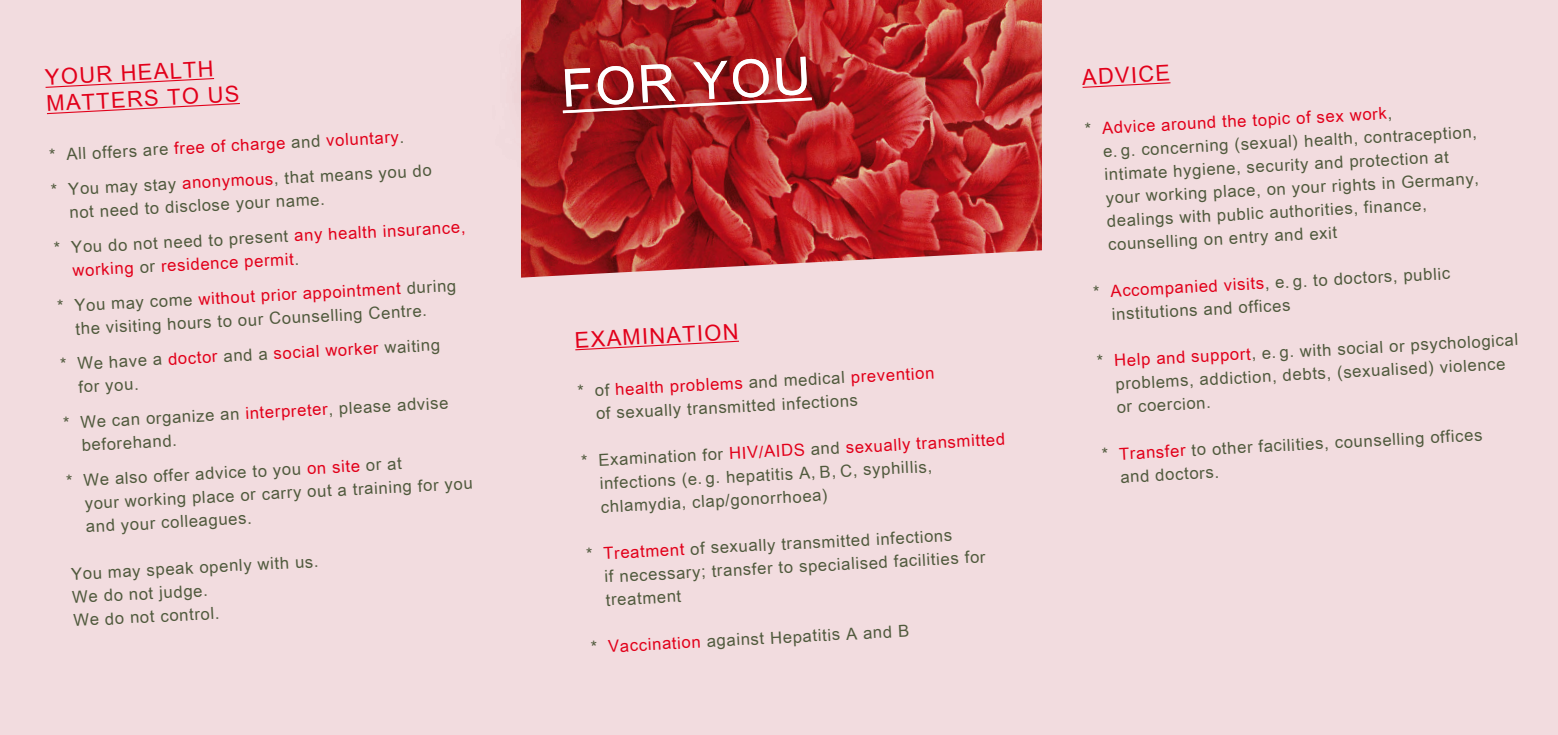
<style>
.page{position:relative;width:1558px;height:735px;background:#fff}
.page>*{position:absolute;margin:0;border:0;box-sizing:border-box;transform-origin:0 0}
.t1{font:51.98px "Arial Unicode MS";color:#fff}
.t2{font:21.88px "Arial Unicode MS";color:#e2001a}
.t3{font:16.62px/23.3px "Arial Unicode MS";color:#505a3d}
.t4{font:16.62px/23.3px "Arial Unicode MS";color:#e2001a}
.s1{color:#505a3d}
.s2{color:#e2001a}
</style>
<div class="page">
<div style="left:0;top:0;width:1558px;height:734px;background:#f2dcdf"></div>
<img style="left:521px;top:0;width:521px;height:277px">
<svg style="left:45px;top:78px;width:170px;height:10px"></svg>
<svg style="left:47px;top:103px;width:193px;height:12px"></svg>
<svg style="left:1082px;top:82px;width:89px;height:6px"></svg>
<svg style="left:575px;top:340px;width:164px;height:11px"></svg>
<svg style="left:520px;top:0;width:361px;height:187px"></svg>
<svg style="left:560px;top:96px;width:254px;height:19px"></svg>
<p class="t2" style="left:44px;top:62px;width:170px;rotate:-3deg">YOUR HEALTH</p>
<p class="t2" style="left:46px;top:88px;width:195px;rotate:-3deg">MATTERS TO US</p>
<p class="t4" style="left:48px;top:143px;width:357px;rotate:-3deg"><span class="s1">* All offers are</span> free of charge <span class="s1">and</span> voluntary<span class="s1">.</span></p>
<p class="t3" style="left:68px;top:177px;width:365px;text-indent:-17px;rotate:-3deg">* You may stay <span class="s2">anonymous</span>, that means you do not need to disclose your name.</p>
<p class="t4" style="left:71px;top:235px;width:396px;text-indent:-17px;rotate:-3deg"><span class="s1">* You do not need to present</span> any health insurance, working <span class="s1">or</span> residence permit<span class="s1">.</span></p>
<p class="t3" style="left:74px;top:293px;width:384px;text-indent:-17px;rotate:-3deg">* You may come <span class="s2">without prior appointment</span> during the visiting hours to our Counselling Centre.</p>
<p class="t3" style="left:77px;top:351px;width:365px;text-indent:-17px;rotate:-3deg">* We have a <span class="s2">doctor</span> and a <span class="s2">social worker</span> waiting for you.</p>
<p class="t3" style="left:80px;top:409px;width:370px;text-indent:-17px;rotate:-3deg">* We can organize an <span class="s2">interpreter</span>, please advise beforehand.</p>
<p class="t3" style="left:83px;top:467px;width:390px;text-indent:-17px;rotate:-3deg">* We also offer advice to you <span class="s2">on site</span> or at<br>your working place or carry out a training for you and your colleagues.</p>
<p class="t3" style="left:70px;top:561px;width:249px;rotate:-3deg">You may speak openly with us.</p>
<p class="t3" style="left:72px;top:585px;width:137px;rotate:-3deg">We do not judge.</p>
<p class="t3" style="left:73px;top:608px;width:148px;rotate:-3deg">We do not control.</p>
<p class="t1" style="left:560px;top:51px;width:251px;rotate:-3deg">FOR YOU</p>
<p class="t2" style="left:574px;top:324px;width:165px;rotate:-3deg">EXAMINATION</p>
<p class="t3" style="left:594px;top:378px;width:341px;text-indent:-17px;rotate:-3deg">* of <span class="s2">health problems</span> and medical <span class="s2">prevention </span>of sexually transmitted infections</p>
<p class="t3" style="left:598px;top:448px;width:409px;text-indent:-17px;rotate:-3deg">* Examination for <span class="s2">HIV/AIDS</span> and <span class="s2">sexually transmitted </span>infections (e . g. hepatitis A, B, C, syphillis, chlamydia, clap/gonorrhoea)</p>
<p class="t3" style="left:603px;top:541px;width:383px;text-indent:-17px;rotate:-3deg">* <span class="s2">Treatment</span> of sexually transmitted infections<br>if necessary; transfer to specialised facilities for treatment</p>
<p class="t3" style="left:590px;top:635px;width:320px;rotate:-3deg">* <span class="s2">Vaccination</span> against Hepatitis A and B</p>
<p class="t2" style="left:1081px;top:62px;width:90px;rotate:-3deg">ADVICE</p>
<p class="t3" style="left:1101px;top:116px;width:375px;text-indent:-17px;rotate:-3deg">* <span class="s2">Advice around the topic of sex work</span>,<br>e . g. concerning (sexual) health, contraception, intimate hygiene, security and protection at your working place, on your rights in Germany, dealings with public authorities, finance, counselling on entry and exit</p>
<p class="t3" style="left:1110px;top:279px;width:341px;text-indent:-17px;rotate:-3deg">* <span class="s2">Accompanied visits</span>, e . g. to doctors, public institutions and offices</p>
<p class="t3" style="left:1113px;top:348px;width:406px;text-indent:-17px;rotate:-3deg">* <span class="s2">Help and support</span>, e . g. with social or psychological problems, addiction, debts, (sexualised) violence or coercion.</p>
<p class="t3" style="left:1118px;top:441px;width:365px;text-indent:-17px;rotate:-3deg">* <span class="s2">Transfer</span> to other facilities, counselling offices and doctors.</p>
</div>
